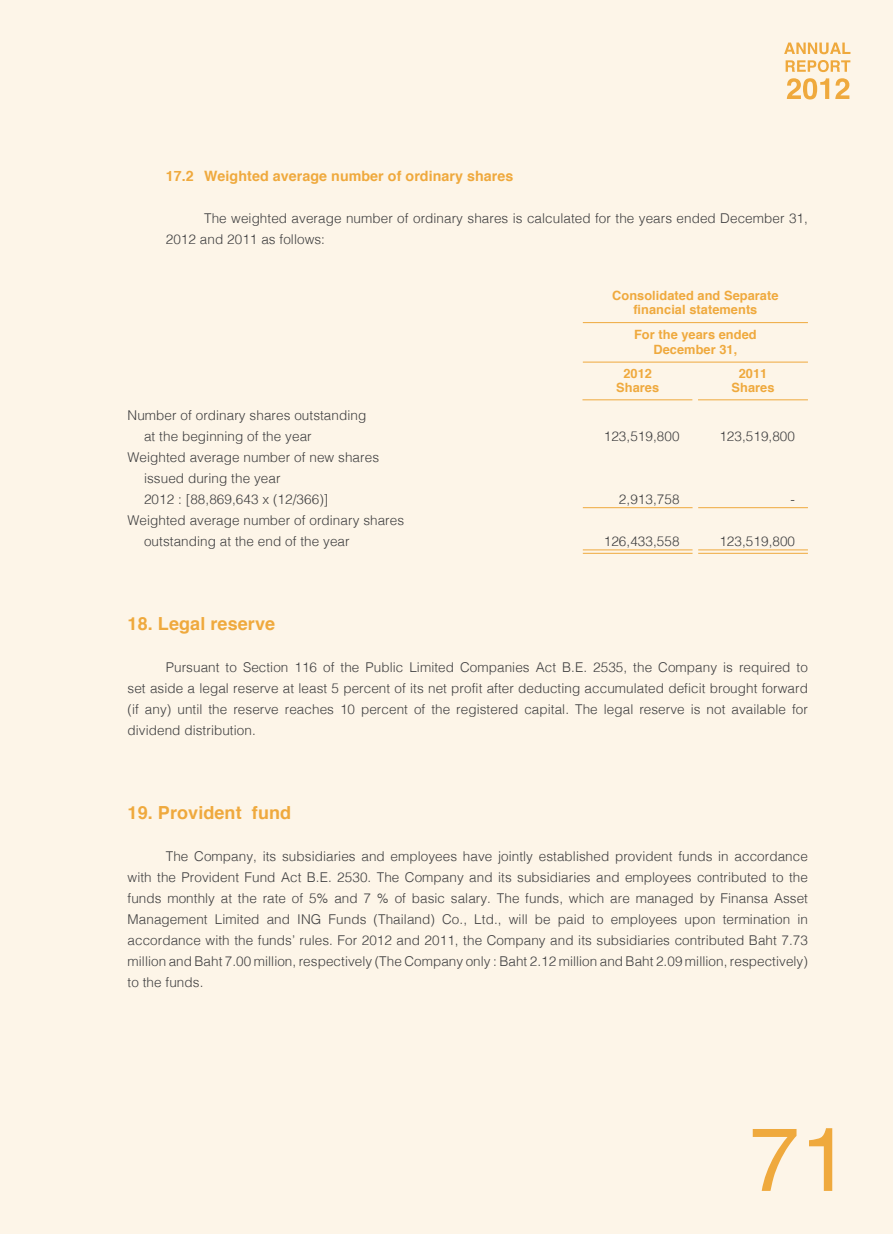
<style>
.page{position:relative;width:893px;height:1234px;background:#fff}
.page>*{position:absolute;margin:0;border:0;box-sizing:border-box;transform-origin:0 0}
.t1{font:90px "Helvetica";color:#efa93d}
.t2{font:700 18px "Helvetica";letter-spacing:.005em;color:#efa93d}
.t3{font:700 14.25px "Helvetica";letter-spacing:.005em;color:#efa93d}
.t4{font:300 13.5px/21px "Helvetica";letter-spacing:.005em;color:#3f3f40}
.t5{font:700 12.75px "Helvetica";letter-spacing:.005em;color:#efa93d}
</style>
<div class="page">
<div style="left:0;top:0;width:893px;height:1233px;background:#fdf5e8"></div>
<svg style="left:784px;top:43px;width:66px;height:11px"></svg>
<svg style="left:786px;top:60px;width:64px;height:12px"></svg>
<svg style="left:787px;top:78px;width:42px;height:21px"></svg>
<svg style="left:835px;top:78px;width:14px;height:21px"></svg>
<hr style="left:698px;top:399px;width:110px;height:1px;background:#efa93d">
<hr style="left:582px;top:399px;width:110px;height:1px;background:#efa93d">
<hr style="left:583px;top:322px;width:225px;height:1px;background:#efa93d">
<hr style="left:583px;top:361px;width:225px;height:1px;background:#efa93d">
<hr style="left:698px;top:507px;width:110px;height:1px;background:#efa93d">
<hr style="left:583px;top:507px;width:110px;height:1px;background:#efa93d">
<hr style="left:698px;top:549px;width:110px;height:1px;background:#efa93d">
<hr style="left:583px;top:549px;width:110px;height:1px;background:#efa93d">
<hr style="left:698px;top:553px;width:110px;height:1px;background:#efa93d">
<hr style="left:583px;top:553px;width:110px;height:1px;background:#efa93d">
<p class="t3" style="left:166px;top:164px;width:349px">17.2 Weighted average number of ordinary shares</p>
<p class="t4" style="left:204px;top:207px;width:605px">The weighted average number of ordinary shares is calculated for the years ended December 31,</p>
<p class="t4" style="left:166px;top:228px;width:161px">2012 and 2011 as follows:</p>
<p class="t4" style="left:144px;top:404px;width:224px;text-indent:-16px">Number of ordinary shares outstanding at the beginning of the year</p>
<p class="t4" style="left:144px;top:446px;width:237px;text-indent:-16px">Weighted average number of new shares issued during the year<br>2012 : [88,869,643 x (12/366)]</p>
<p class="t4" style="left:144px;top:509px;width:262px;text-indent:-16px">Weighted average number of ordinary shares outstanding at the end of the year</p>
<p class="t5" style="left:612px;top:285px;width:168px">Consolidated and Separate</p>
<p class="t5" style="left:633px;top:299px;width:126px">financial statements</p>
<p class="t5" style="left:634px;top:324px;width:124px">For the years ended</p>
<p class="t5" style="left:653px;top:339px;width:85px">December 31,</p>
<p class="t5" style="left:623px;top:363px;width:30px">2012</p>
<p class="t5" style="left:616px;top:377px;width:44px">Shares</p>
<p class="t5" style="left:739px;top:363px;width:30px">2011</p>
<p class="t5" style="left:732px;top:377px;width:44px">Shares</p>
<p class="t4" style="left:604px;top:425px;width:77px">123,519,800</p>
<p class="t4" style="left:719px;top:425px;width:77px">123,519,800</p>
<p class="t4" style="left:619px;top:488px;width:62px">2,913,758</p>
<p class="t4" style="left:791px;top:488px;width:6px">-</p>
<p class="t4" style="left:604px;top:530px;width:77px">126,433,558</p>
<p class="t4" style="left:719px;top:530px;width:77px">123,519,800</p>
<p class="t2" style="left:128px;top:608px;width:149px">18. Legal reserve</p>
<p class="t4" style="left:166px;top:656px;width:644px">Pursuant to Section 116 of the Public Limited Companies Act B.E. 2535, the Company is required to</p>
<p class="t4" style="left:128px;top:677px;width:682px">set aside a legal reserve at least 5 percent of its net profit after deducting accumulated deficit brought forward</p>
<p class="t4" style="left:128px;top:698px;width:682px">(if any) until the reserve reaches 10 percent of the registered capital. The legal reserve is not available for dividend distribution.</p>
<p class="t2" style="left:128px;top:797px;width:165px">19. Provident fund</p>
<p class="t4" style="left:166px;top:845px;width:644px">The Company, its subsidiaries and employees have jointly established provident funds in accordance</p>
<p class="t4" style="left:128px;top:866px;width:682px;text-align:justify">with the Provident Fund Act B.E. 2530. The Company and its subsidiaries and employees contributed to the funds monthly at the rate of 5% and 7 % of basic salary. The funds, which are managed by Finansa Asset Management Limited and ING Funds (Thailand) Co., Ltd., will be paid to employees upon termination in accordance with the funds’ rules. For 2012 and 2011, the Company and its subsidiaries contributed Baht 7.73 million and Baht 7.00 million, respectively (The Company only : Baht 2.12 million and Baht 2.09 million, respectively) to the funds.</p>
<h1 class="t1" style="left:749px;top:1089px;width:102px">71</h1>
</div>
